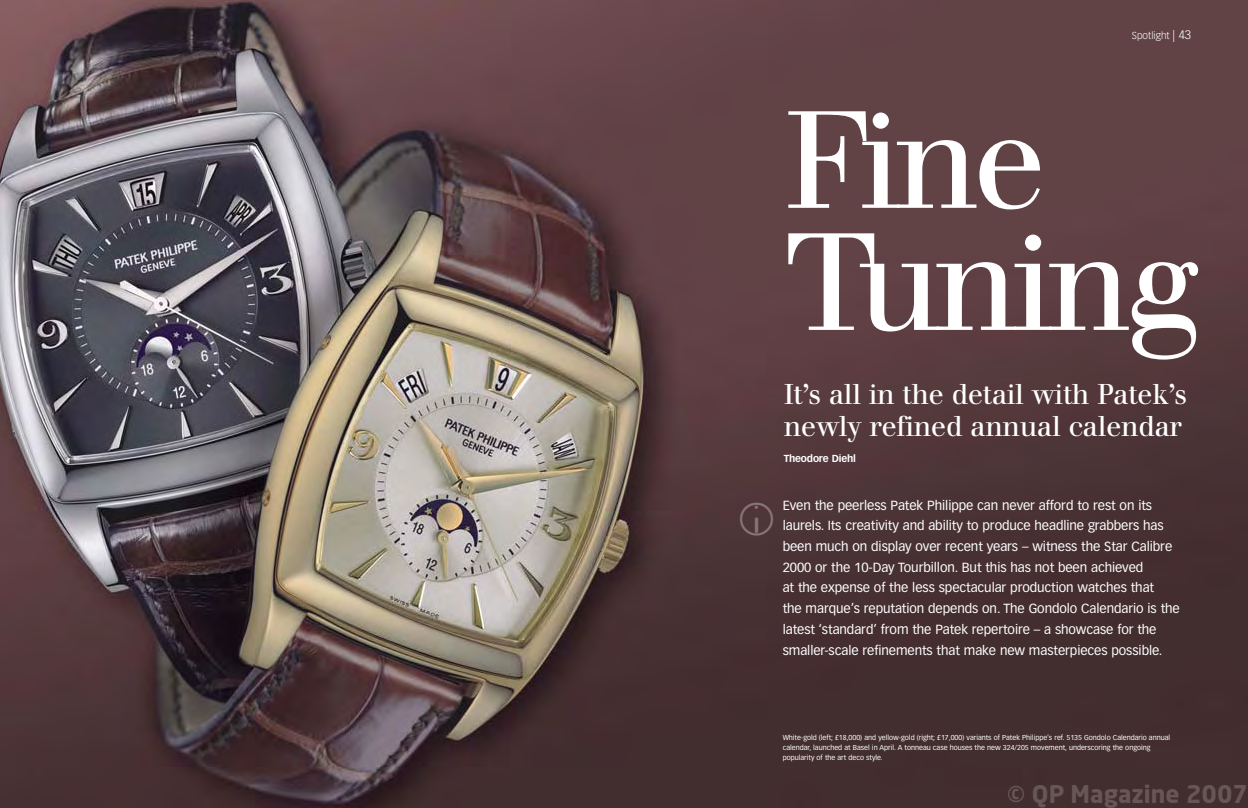
<style>
.page{position:relative;width:1248px;height:808px;background:#fff}
.page>*{position:absolute;margin:0;border:0;box-sizing:border-box;transform-origin:0 0}
.t1{font:135px/122px "Walbaum";letter-spacing:-.055em;color:#fff}
.t2{font:33px "QP";color:#867476}
.t3{font:28px/32px "Walbaum";letter-spacing:-.015em;color:#fff}
.t4{font:700 24px "Neo Sans";color:rgb(255 255 255/.2)}
.t5{font:13px/20.7px "Vectora LH";letter-spacing:-.005em;color:#fff}
.t6{font:700 10px "Vectora LH";letter-spacing:-.02em;color:#fff}
.t7{font:300 10px "Vectora LH";color:#fff}
.t8{font:7px/10px "Vectora LH";color:#fff}
.s1{font-size:12px}
</style>
<div class="page">
<img style="left:0;top:0;width:1247px;height:808px">
<p class="t7" style="left:1131px;top:32px;width:61px">Spotlight <span class="s1">| 43</span></p>
<h1 class="t1" style="left:783px;top:113px;width:420px">Fine<br>Tuning</h1>
<h3 class="t3" style="left:783px;top:381px;width:405px">It’s all in the detail with Patek’s newly refined annual calendar</h3>
<p class="t6" style="left:783px;top:454px;width:74px">Theodore Diehl</p>
<h2 class="t2" style="left:740px;top:498px;width:29px">5</h2>
<p class="t5" style="left:782px;top:495px;width:398px">Even the peerless Patek Philippe can never afford to rest on its laurels. Its creativity and ability to produce headline grabbers has been much on display over recent years – witness the Star Calibre 2000 or the 10-Day Tourbillon. But this has not been achieved<br>at the expense of the less spectacular production watches that<br>the marque’s reputation depends on. The Gondolo Calendario is the latest ‘standard’ from the Patek repertoire – a showcase for the smaller-scale refinements that make new masterpieces possible.</p>
<p class="t8" style="left:782px;top:733px;width:389px">White-gold (left; £18,000) and yellow-gold (right; £17,000) variants of Patek Philippe’s ref. 5135 Gondolo Calendario annual calendar, launched at Basel in April. A tonneau case houses the new 324/205 movement, underscoring the ongoing popularity of the art deco style.</p>
<h3 class="t4" style="left:1007px;top:778px;width:242px">© QP Magazine 2007</h3>
</div>
